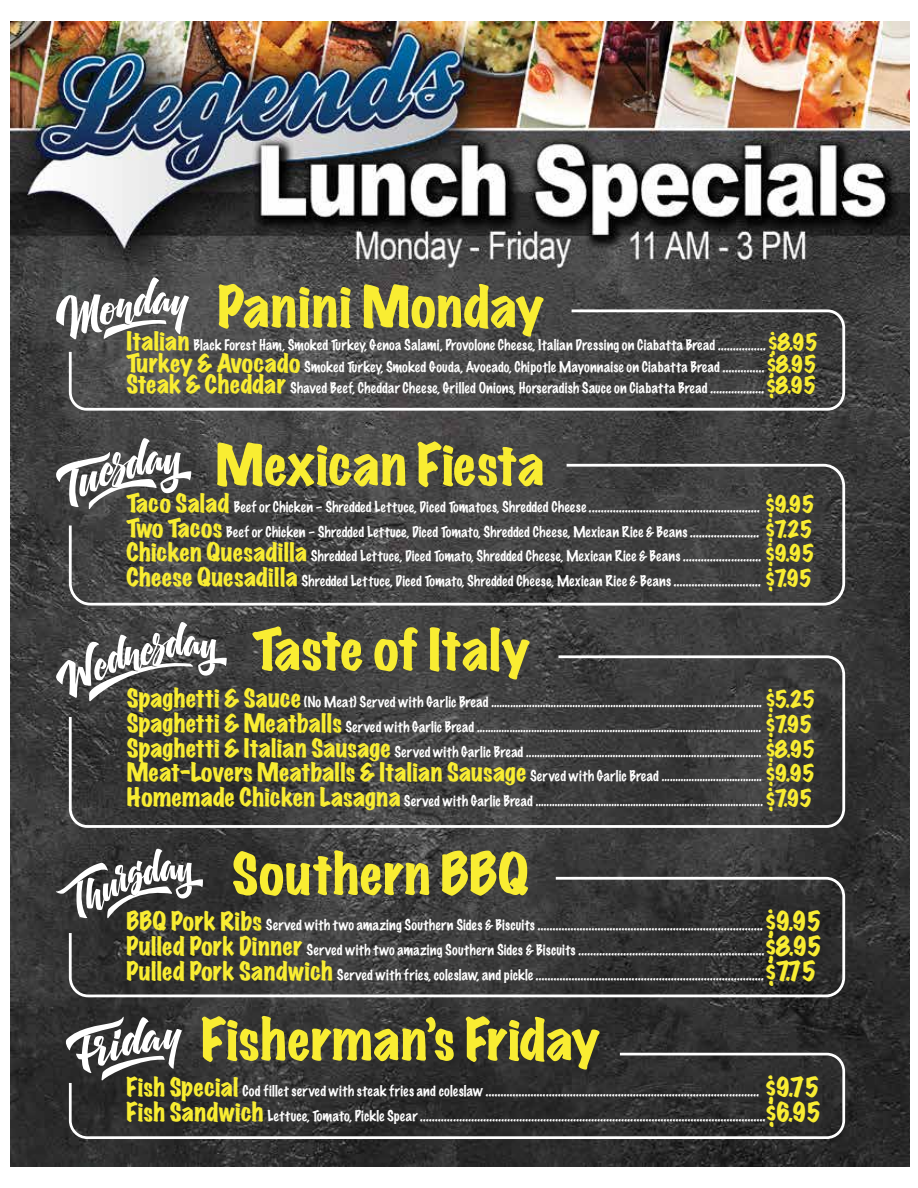
<style>
.page{position:relative;width:918px;height:1188px;background:#fff}
.page>*{position:absolute;margin:0;border:0;box-sizing:border-box;transform-origin:0 0}
.t1{font:expanded 51.45px "Marker Felt";letter-spacing:.01em;color:#f9ed32}
.t2{font:100 13.65px/24.6px "Marker Felt";letter-spacing:.015em;color:#fff}
.t3{font:expanded 13.65px/24.6px "Marker Felt";color:#fff;text-align:justify}
.s1{font-weight:400;font-stretch:expanded;font-size:23.25px;color:#f9ed32}
.s2{font-weight:400;font-stretch:expanded}
.s3{font-weight:400;font-stretch:expanded;font-size:20.55px;color:#f9ed32}
.s4{font-size:23.25px;color:#f9ed32}
.s5{font-weight:100;font-stretch:normal}
</style>
<div class="page">
<img style="left:11px;top:22px;width:899px;height:1144px">
<svg style="left:56px;top:277px;width:133px;height:62px"></svg>
<svg style="left:67px;top:308px;width:780px;height:104px;background:#515151"></svg>
<svg style="left:54px;top:438px;width:137px;height:71px;background:#5f5f5f"></svg>
<svg style="left:67px;top:462px;width:780px;height:145px;background:#4b4b4b"></svg>
<svg style="left:54px;top:622px;width:173px;height:79px"></svg>
<svg style="left:67px;top:654px;width:780px;height:175px;background:#454545"></svg>
<svg style="left:56px;top:848px;width:147px;height:70px;background:#585858"></svg>
<svg style="left:67px;top:875px;width:780px;height:124px;background:#414141"></svg>
<svg style="left:64px;top:1017px;width:118px;height:64px"></svg>
<svg style="left:68px;top:1051px;width:778px;height:89px;background:#3a3a3a"></svg>
<h1 class="t1" style="left:218px;top:266px;width:328px">Panini Monday</h1>
<p class="t2" style="left:126px;top:333px;width:693px;line-height:21.9px;text-align:justify"><span class="s1">Italian</span> Black Forest Ham, Smoked Turkey, Genoa Salami, Provolone Cheese, Italian Dressing on Ciabatta Bread <span class="s2">................</span> <span class="s3">$8.95<br></span><span class="s1">Turkey &amp; Avocado</span> Smoked Turkey, Smoked Gouda, Avocado, Chipotle Mayonnaise on Ciabatta Bread <span class="s2">..............</span> <span class="s3">$8.95<br></span><span class="s1">Steak &amp; Cheddar</span> Shaved Beef, Cheddar Cheese, Grilled Onions, Horseradish Sauce on Ciabatta Bread <span class="s2">..................</span> <span class="s3">$8.95</span></p>
<h1 class="t1" style="left:216px;top:424px;width:330px">Mexican Fiesta</h1>
<p class="t2" style="left:126px;top:494px;width:690px"><span class="s1">Taco Salad</span> Beef or Chicken – Shredded Lettuce, Diced Tomatoes, Shredded Cheese <span class="s2">.........................................................</span> <span class="s3">$9.95<br></span><span class="s1">Two Tacos</span> Beef or Chicken – Shredded Lettuce, Diced Tomato, Shredded Cheese, Mexican Rice &amp; Beans <span class="s2">.......................</span> <span class="s3">$7.25<br></span><span class="s1">Chicken Quesadilla</span> Shredded Lettuce, Diced Tomato, Shredded Cheese, Mexican Rice &amp; Beans <span class="s2">..........................</span> <span class="s3">$9.95<br></span><span class="s1">Cheese Quesadilla</span> Shredded Lettuce, Diced Tomato, Shredded Cheese, Mexican Rice &amp; Beans <span class="s2">.............................</span> <span class="s3">$7.95</span></p>
<h1 class="t1" style="left:252px;top:609px;width:279px">Taste of Italy</h1>
<p class="t2" style="left:127px;top:690px;width:690px"><span class="s1">Spaghetti &amp; Sauce</span> (No Meat) Served with Garlic Bread .................................................................................................... <span class="s3">$5.25<br></span><span class="s1">Spaghetti &amp; Meatballs</span> Served with Garlic Bread ......................................................................................................... <span class="s3">$7.95<br></span><span class="s1">Spaghetti &amp; Italian Sausage</span> Served with Garlic Bread ....................................................................................... <span class="s3">$8.95<br></span><span class="s1">Meat-Lovers Meatballs &amp; Italian Sausage</span> Served with Garlic Bread ..................................... <span class="s3">$9.95<br></span><span class="s1">Homemade Chicken Lasagna</span> Served with Garlic Bread .................................................................................... <span class="s3">$7.95</span></p>
<h1 class="t1" style="left:232px;top:833px;width:299px">Southern BBQ</h1>
<p class="t3" style="left:127px;top:913px;width:697px"><span class="s4">BBQ Pork Ribs</span> <span class="s5">Served with two amazing Southern Sides &amp; Biscuits</span> ........................................................................... <span class="s4">$9.95<br>Pulled Pork Dinner</span> <span class="s5">Served with two amazing Southern Sides &amp; Biscuits</span> .............................................................. <span class="s4">$8.95<br>Pulled Pork Sandwich</span> <span class="s5">Served with fries, coleslaw, and pickle</span> ............................................................................ <span class="s4">$7.75</span></p>
<h1 class="t1" style="left:201px;top:999px;width:400px">Fisherman’s Friday</h1>
<p class="t3" style="left:127px;top:1079px;width:696px"><span class="s4">Fish Special</span> <span class="s5">Cod fillet served with steak fries and coleslaw</span> ........................................................................................... <span class="s4">$9.75<br>Fish Sandwich</span> <span class="s5">Lettuce, Tomato, Pickle Spear</span> ................................................................................................................... <span class="s4">$6.95</span></p>
</div>
